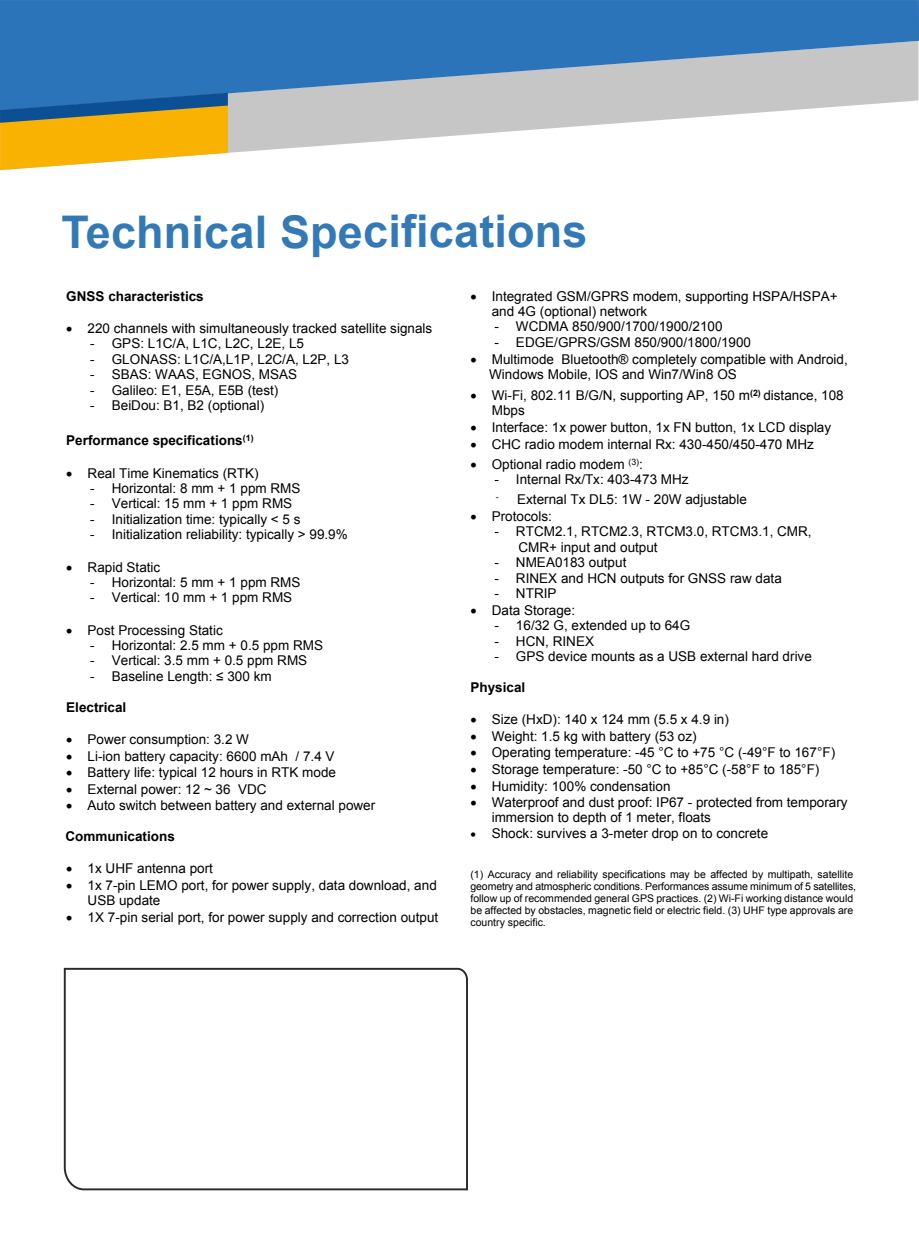
<style>
.page{position:relative;width:919px;height:1238px;background:#fff}
.page>*{position:absolute;margin:0;border:0;box-sizing:border-box;transform-origin:0 0}
.t1{font:700 45px "Arial";color:#3279b6}
.t2{font:13.5px/15.1px "Arial";color:#000}
.t3{font:13.5px/15.1px "Arial";color:#000}
.t4{font:700 13.5px "Arial";color:#000}
.t5{font:10.5px/12px "Arial";color:#000}
.s1{font-style:inherit}
</style>
<div class="page">
<svg style="left:228px;top:111px;width:549px;height:42px"></svg>
<svg style="left:0;top:0;width:918px;height:111px;fill:#2b74b9"></svg>
<svg style="left:0;top:93px;width:228px;height:77px"></svg>
<svg style="left:63px;top:967px;width:405px;height:224px"></svg>
<h1 class="t1" style="left:61px;top:215px;width:527px">Technical Specifications</h1>
<p class="t4" style="left:66px;top:291px;width:139px">GNSS characteristics</p>
<p class="t2" style="left:66px;top:322px;width:367px">• 220 channels with simultaneously tracked satellite signals</p>
<p class="t2" style="left:90px;top:337px;width:215px">- GPS: L1C/A, L1C, L2C, L2E, L5</p>
<p class="t2" style="left:90px;top:352px;width:260px">- GLONASS: L1C/A,L1P, L2C/A, L2P, L3</p>
<p class="t2" style="left:90px;top:368px;width:208px">- SBAS: WAAS, EGNOS, MSAS</p>
<p class="t2" style="left:90px;top:383px;width:190px">- Galileo: E1, E5A, E5B (test)</p>
<p class="t2" style="left:90px;top:399px;width:175px">- BeiDou: B1, B2 (optional)</p>
<p class="t4" style="left:66px;top:435px;width:189px">Performance specifications<sup>(1)</sup></p>
<p class="t2" style="left:66px;top:466px;width:194px">• Real Time Kinematics (RTK)</p>
<p class="t2" style="left:90px;top:481px;width:212px">- Horizontal: 8 mm + 1 ppm RMS</p>
<p class="t2" style="left:90px;top:497px;width:203px">- Vertical: 15 mm + 1 ppm RMS</p>
<p class="t2" style="left:90px;top:512px;width:212px">- Initialization time: typically &lt; 5 s</p>
<p class="t2" style="left:90px;top:528px;width:259px">- Initialization reliability: typically &gt; 99.9%</p>
<p class="t2" style="left:66px;top:560px;width:96px">• Rapid Static</p>
<p class="t2" style="left:90px;top:575px;width:212px">- Horizontal: 5 mm + 1 ppm RMS</p>
<p class="t2" style="left:90px;top:591px;width:203px">- Vertical: 10 mm + 1 ppm RMS</p>
<p class="t2" style="left:66px;top:623px;width:158px">• Post Processing Static</p>
<p class="t2" style="left:90px;top:638px;width:234px">- Horizontal: 2.5 mm + 0.5 ppm RMS</p>
<p class="t2" style="left:90px;top:654px;width:218px">- Vertical: 3.5 mm + 0.5 ppm RMS</p>
<p class="t2" style="left:90px;top:669px;width:183px">- Baseline Length: ≤ 300 km</p>
<p class="t4" style="left:66px;top:702px;width:62px">Electrical</p>
<p class="t2" style="left:66px;top:733px;width:184px">• Power consumption: 3.2 W</p>
<p class="t2" style="left:66px;top:749px;width:270px">• Li-ion battery capacity: 6600 mAh / 7.4 V</p>
<p class="t2" style="left:66px;top:766px;width:271px">• Battery life: typical 12 hours in RTK mode</p>
<p class="t2" style="left:66px;top:782px;width:202px">• External power: 12 ~ 36 VDC</p>
<p class="t2" style="left:66px;top:799px;width:310px">• Auto switch between battery and external power</p>
<p class="t4" style="left:65px;top:831px;width:111px">Communications</p>
<p class="t2" style="left:66px;top:862px;width:148px">• 1x UHF antenna port</p>
<p class="t2" style="left:88px;top:878px;width:351px;text-indent:-21px">• 1x 7-pin LEMO port, for power supply, data download, and<br>USB update</p>
<p class="t2" style="left:66px;top:910px;width:373px">• 1X 7-pin serial port, for power supply and correction output</p>
<p class="t2" style="left:491px;top:290px;width:347px;text-indent:-21px">• Integrated GSM/GPRS modem, supporting HSPA/HSPA+ and 4G (optional) network</p>
<p class="t2" style="left:494px;top:320px;width:230px">- WCDMA 850/900/1700/1900/2100</p>
<p class="t2" style="left:494px;top:336px;width:258px">- EDGE/GPRS/GSM 850/900/1800/1900</p>
<p class="t3" style="left:489px;top:352px;width:360px;text-indent:-19px">• Multimode Bluetooth® completely compatible with Android,<br><span class="s1">Windows Mobile, IOS and Win7/Win8 OS</span></p>
<p class="t2" style="left:491px;top:389px;width:353px;text-indent:-21px">• Wi-Fi, 802.11 B/G/N, supporting AP, 150 m<sup>(2)</sup> distance, 108<br>Mbps</p>
<p class="t2" style="left:470px;top:421px;width:362px">• Interface: 1x power button, 1x FN button, 1x LCD display</p>
<p class="t2" style="left:470px;top:437px;width:345px">• CHC radio modem internal Rx: 430-450/450-470 MHz</p>
<p class="t2" style="left:470px;top:458px;width:174px">• Optional radio modem <sup>(3)</sup>:</p>
<p class="t2" style="left:494px;top:473px;width:196px">- Internal Rx/Tx: 403-473 MHz</p>
<p class="t2" style="left:495px;top:493px;width:253px"><sup>-</sup> External Tx DL5: 1W - 20W adjustable</p>
<p class="t2" style="left:470px;top:510px;width:83px">• Protocols:</p>
<p class="t2" style="left:518px;top:525px;width:295px;text-indent:-24px">- RTCM2.1, RTCM2.3, RTCM3.0, RTCM3.1, CMR,<br>CMR+ input and output</p>
<p class="t2" style="left:494px;top:556px;width:133px">- NMEA0183 output</p>
<p class="t2" style="left:494px;top:571px;width:289px">- RINEX and HCN outputs for GNSS raw data</p>
<p class="t2" style="left:494px;top:587px;width:63px">- NTRIP</p>
<p class="t2" style="left:470px;top:604px;width:106px">• Data Storage:</p>
<p class="t2" style="left:494px;top:619px;width:197px">- 16/32 G, extended up to 64G</p>
<p class="t2" style="left:494px;top:634px;width:101px">- HCN, RINEX</p>
<p class="t2" style="left:494px;top:650px;width:319px">- GPS device mounts as a USB external hard drive</p>
<p class="t4" style="left:470px;top:682px;width:56px">Physical</p>
<p class="t2" style="left:470px;top:713px;width:260px">• Size (HxD): 140 x 124 mm (5.5 x 4.9 in)</p>
<p class="t2" style="left:470px;top:729px;width:228px">• Weight: 1.5 kg with battery (53 oz)</p>
<p class="t2" style="left:470px;top:746px;width:366px">• Operating temperature: -45 °C to +75 °C (-49°F to 167°F)</p>
<p class="t2" style="left:470px;top:762px;width:350px">• Storage temperature: -50 °C to +85°C (-58°F to 185°F)</p>
<p class="t2" style="left:470px;top:779px;width:201px">• Humidity: 100% condensation</p>
<p class="t2" style="left:491px;top:796px;width:357px;text-indent:-21px">• Waterproof and dust proof: IP67 - protected from temporary immersion to depth of 1 meter, floats</p>
<p class="t2" style="left:470px;top:826px;width:299px">• Shock: survives a 3-meter drop on to concrete</p>
<p class="t5" style="left:470px;top:869px;width:387px">(1) Accuracy and reliability specifications may be affected by multipath, satellite geometry and atmospheric conditions. Performances assume minimum of 5 satellites, follow up of recommended general GPS practices. (2) Wi-Fi working distance would be affected by obstacles, magnetic field or electric field. (3) UHF type approvals are country specific.</p>
</div>
